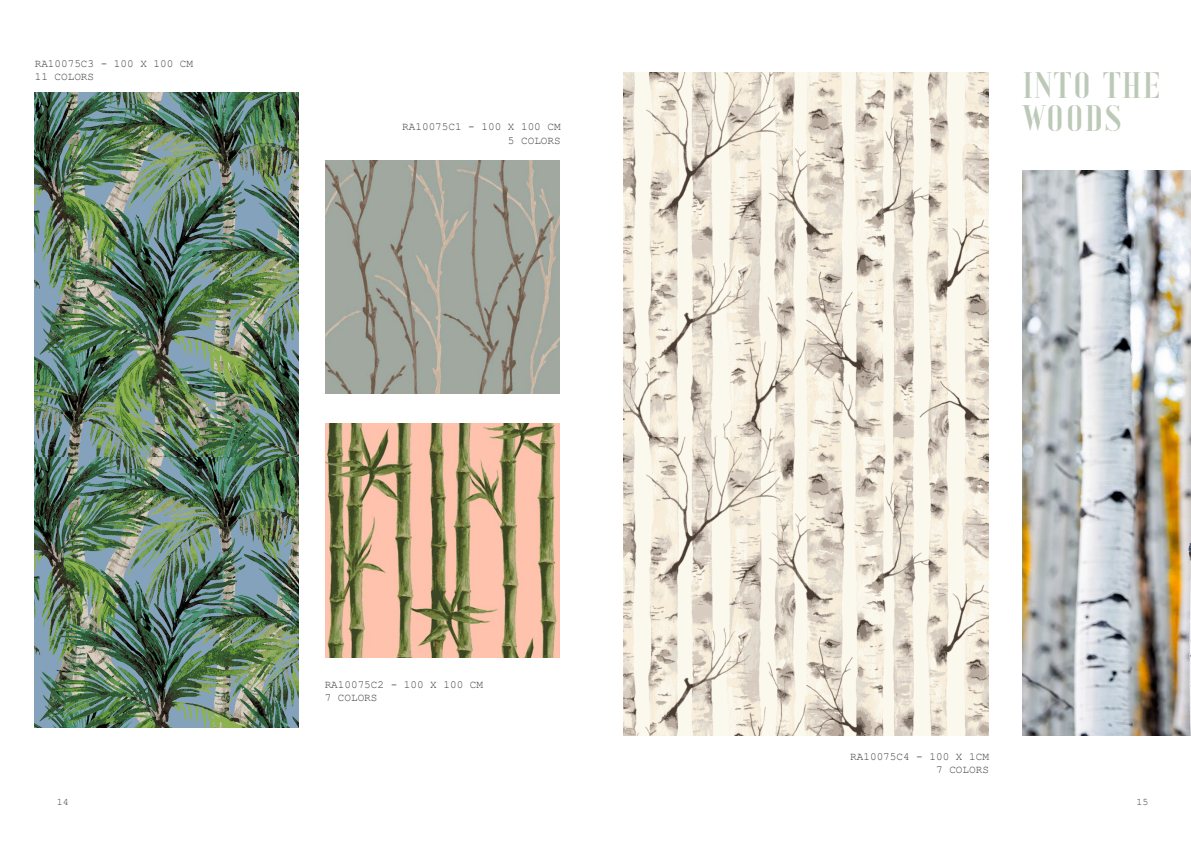
<style>
.page{position:relative;width:1191px;height:842px;background:#fff}
.page>*{position:absolute;margin:0;border:0;box-sizing:border-box;transform-origin:0 0}
.Title_25pt__White{font:35px "Xants";letter-spacing:.03em;color:#bcc9b7}
.Text_12pt__White{font:11px "Courier New";color:#3e3e3f}
.t1{font:10px "Courier New";color:#3e3e3f}
</style>
<div class="page">
<img style="left:326px;top:160px;width:234px;height:234px">
<img style="left:326px;top:424px;width:234px;height:234px">
<img style="left:35px;top:92px;width:263px;height:636px">
<img style="left:623px;top:72px;width:366px;height:663px">
<img style="left:1022px;top:171px;width:169px;height:564px">
<p class="Text_12pt__White" style="left:35px;top:57px;width:160px">RA10075C3 - 100 X 100 CM</p>
<p class="Text_12pt__White" style="left:35px;top:70px;width:61px">11 COLORS</p>
<p class="Text_12pt__White" style="left:402px;top:120px;width:160px">RA10075C1 - 100 X 100 CM</p>
<p class="Text_12pt__White" style="left:508px;top:133px;width:54px">5 COLORS</p>
<p class="Text_12pt__White" style="left:325px;top:678px;width:160px">RA10075C2 - 100 X 100 CM</p>
<p class="Text_12pt__White" style="left:325px;top:691px;width:54px">7 COLORS</p>
<p class="Title_25pt__White" style="left:1022px;top:64px;width:140px">INTO THE</p>
<p class="Title_25pt__White" style="left:1022px;top:97px;width:101px">WOODS</p>
<p class="Text_12pt__White" style="left:850px;top:749px;width:140px">RA10075C4 - 100 X 1CM</p>
<p class="Text_12pt__White" style="left:936px;top:763px;width:54px">7 COLORS</p>
<p class="t1" style="left:57px;top:795px;width:13px">14</p>
<p class="t1" style="left:1136px;top:795px;width:13px">15</p>
</div>
